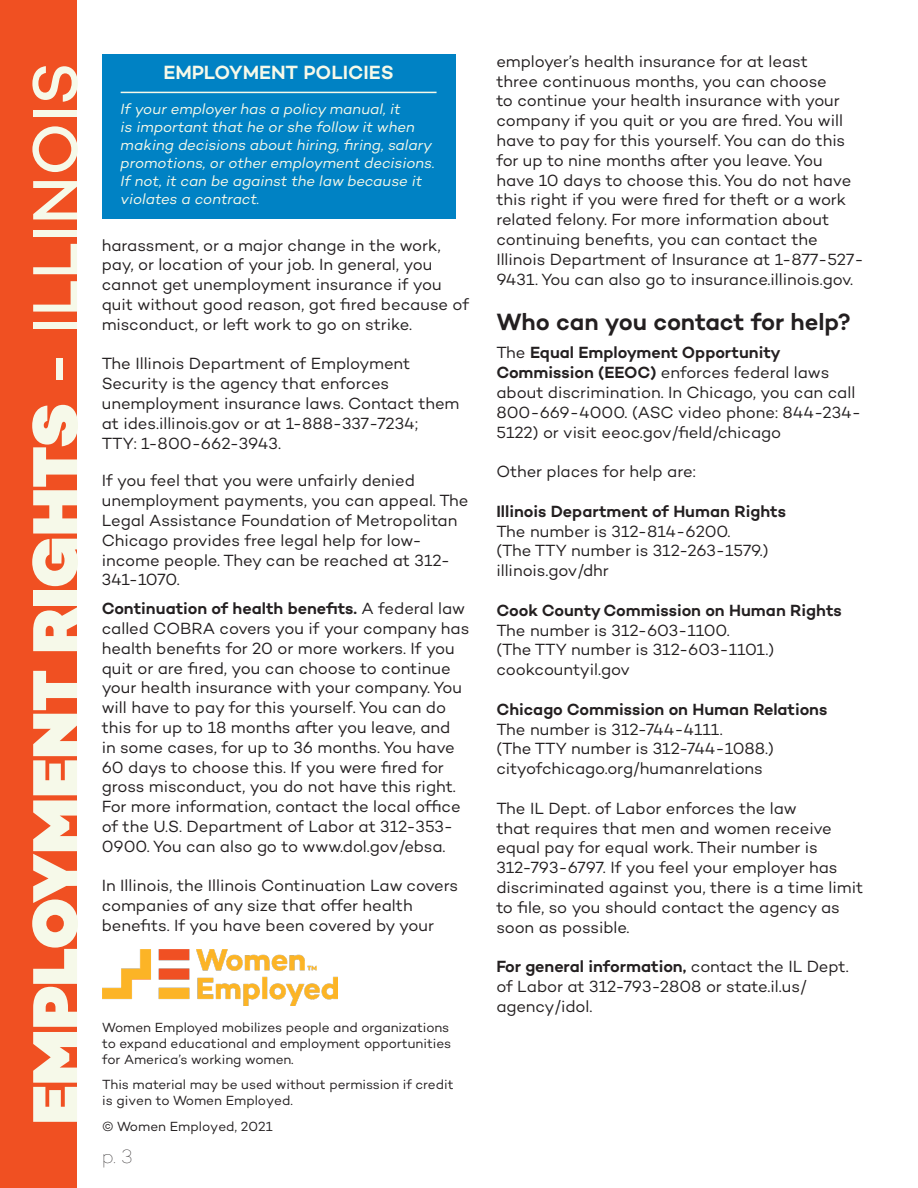
<style>
.page{position:relative;width:918px;height:1188px;background:#fff}
.page>*{position:absolute;margin:0;border:0;box-sizing:border-box;transform-origin:0 0}
.t1{font:900 64.5px "Campton";color:#f6f9e9}
.t2{font:600 24px "Campton";letter-spacing:-.005em;color:#231f20}
.t3{font:600 19.5px "Campton";color:#f6f9e9}
.t4{font:100 19.5px "Campton";color:#231f20}
.t5{font:16.5px/19.8px "Campton";letter-spacing:-.005em;color:#231f20}
.t6{font:600 16.5px "Campton";color:#231f20}
.t7{font:italic 15px/18px "Campton";color:#f6f9e9}
.t8{font:13.5px/16.2px "Campton";color:#231f20}
.s1{font-weight:500}
.s2{font-weight:600}
</style>
<div class="page">
<div style="left:0;top:0;width:77px;height:1188px;background:#f05022"></div>
<div style="left:102px;top:54px;width:354px;height:164px;background:#0082c4"></div>
<hr style="left:121px;top:92px;width:316px;height:1px;background:#f6f9e9">
<img style="left:102px;top:950px;width:236px;height:56px">
<h1 class="t1" style="left:14px;top:1124px;width:1064px;rotate:-90deg">EMPLOYMENT RIGHTS <span class="s1">- ILLINOIS</span></h1>
<p class="t3" style="left:163px;top:60px;width:232px">EMPLOYMENT POLICIES</p>
<p class="t7" style="left:121px;top:100px;width:316px">If your employer has a policy manual, it<br>is important that he or she follow it when making decisions about hiring, firing, salary promotions, or other employment decisions.<br>If not, it can be against the law because it violates a contract.</p>
<p class="t5" style="left:102px;top:235px;width:369px">harassment, or a major change in the work, pay, or location of your job. In general, you cannot get unemployment insurance if you quit without good reason, got fired because of misconduct, or left work to go on strike.</p>
<p class="t5" style="left:102px;top:354px;width:359px">The Illinois Department of Employment<br>Security is the agency that enforces unemployment insurance laws. Contact them</p>
<p class="t5" style="left:102px;top:413px;width:318px">at ides.illinois.gov or at 1-888-337-7234;</p>
<p class="t5" style="left:102px;top:433px;width:181px">TTY: 1-800-662-3943.</p>
<p class="t5" style="left:102px;top:471px;width:368px">If you feel that you were unfairly denied unemployment payments, you can appeal. The Legal Assistance Foundation of Metropolitan Chicago provides free legal help for low&shy;income people. They can be reached at 312- 341-1070.</p>
<p class="t5" style="left:102px;top:598px;width:369px"><span class="s2">Continuation of health benefits.</span> A federal law called COBRA covers you if your company has health benefits for 20 or more workers. If you quit or are fired, you can choose to continue your health insurance with your company. You will have to pay for this yourself. You can do this for up to 18 months after you leave, and<br>in some cases, for up to 36 months. You have 60 days to choose this. If you were fired for gross misconduct, you do not have this right.<br>For more information, contact the local office of the U.S. Department of Labor at 312-353- 0900. You can also go to www.dol.gov/ebsa.</p>
<p class="t5" style="left:102px;top:876px;width:358px">In Illinois, the Illinois Continuation Law covers companies of any size that offer health benefits. If you have been covered by your</p>
<p class="t8" style="left:102px;top:1019px;width:350px">Women Employed mobilizes people and organizations to expand educational and employment opportunities for America’s working women.</p>
<p class="t8" style="left:102px;top:1076px;width:353px">This material may be used without permission if credit is given to Women Employed.</p>
<p class="t8" style="left:102px;top:1118px;width:172px">© Women Employed, 2021</p>
<p class="t4" style="left:102px;top:1144px;width:33px">p. 3</p>
<p class="t5" style="left:496px;top:51px;width:369px">employer’s health insurance for at least<br>three continuous months, you can choose<br>to continue your health insurance with your company if you quit or you are fired. You will have to pay for this yourself. You can do this for up to nine months after you leave. You have 10 days to choose this. You do not have this right if you were fired for theft or a work related felony. For more information about continuing benefits, you can contact the Illinois Department of Insurance at 1-877-527- 9431. You can also go to insurance.illinois.gov.</p>
<p class="t2" style="left:496px;top:306px;width:356px">Who can you contact for help?</p>
<p class="t5" style="left:496px;top:342px;width:366px">The <span class="s2">Equal Employment Opportunity Commission (EEOC)</span> enforces federal laws about discrimination. In Chicago, you can call 800-669-4000. (ASC video phone: 844-234- 5122) or visit eeoc.gov/field/chicago</p>
<p class="t5" style="left:496px;top:461px;width:201px">Other places for help are:</p>
<p class="t6" style="left:496px;top:501px;width:291px">Illinois Department of Human Rights</p>
<p class="t5" style="left:496px;top:521px;width:236px">The number is 312-814-6200.</p>
<p class="t5" style="left:496px;top:540px;width:274px">(The TTY number is 312-263-1579.)</p>
<p class="t5" style="left:496px;top:560px;width:114px">illinois.gov/dhr</p>
<p class="t6" style="left:496px;top:600px;width:347px">Cook County Commission on Human Rights</p>
<p class="t5" style="left:496px;top:620px;width:235px">The number is 312-603-1100.</p>
<p class="t5" style="left:496px;top:639px;width:279px">(The TTY number is 312-603-1101.)</p>
<p class="t5" style="left:496px;top:659px;width:135px">cookcountyil.gov</p>
<p class="t6" style="left:496px;top:699px;width:333px">Chicago Commission on Human Relations</p>
<p class="t5" style="left:496px;top:719px;width:228px">The number is 312-744-4111.</p>
<p class="t5" style="left:496px;top:738px;width:279px">(The TTY number is 312-744-1088.)</p>
<p class="t5" style="left:496px;top:758px;width:268px">cityofchicago.org/humanrelations</p>
<p class="t5" style="left:496px;top:798px;width:369px">The IL Dept. of Labor enforces the law<br>that requires that men and women receive equal pay for equal work. Their number is 312-793-6797. If you feel your employer has discriminated against you, there is a time limit to file, so you should contact the agency as soon as possible.</p>
<p class="t5" style="left:496px;top:956px;width:354px"><span class="s2">For general information,</span> contact the IL Dept. of Labor at 312-793-2808 or state.il.us/ agency/idol.</p>
</div>
